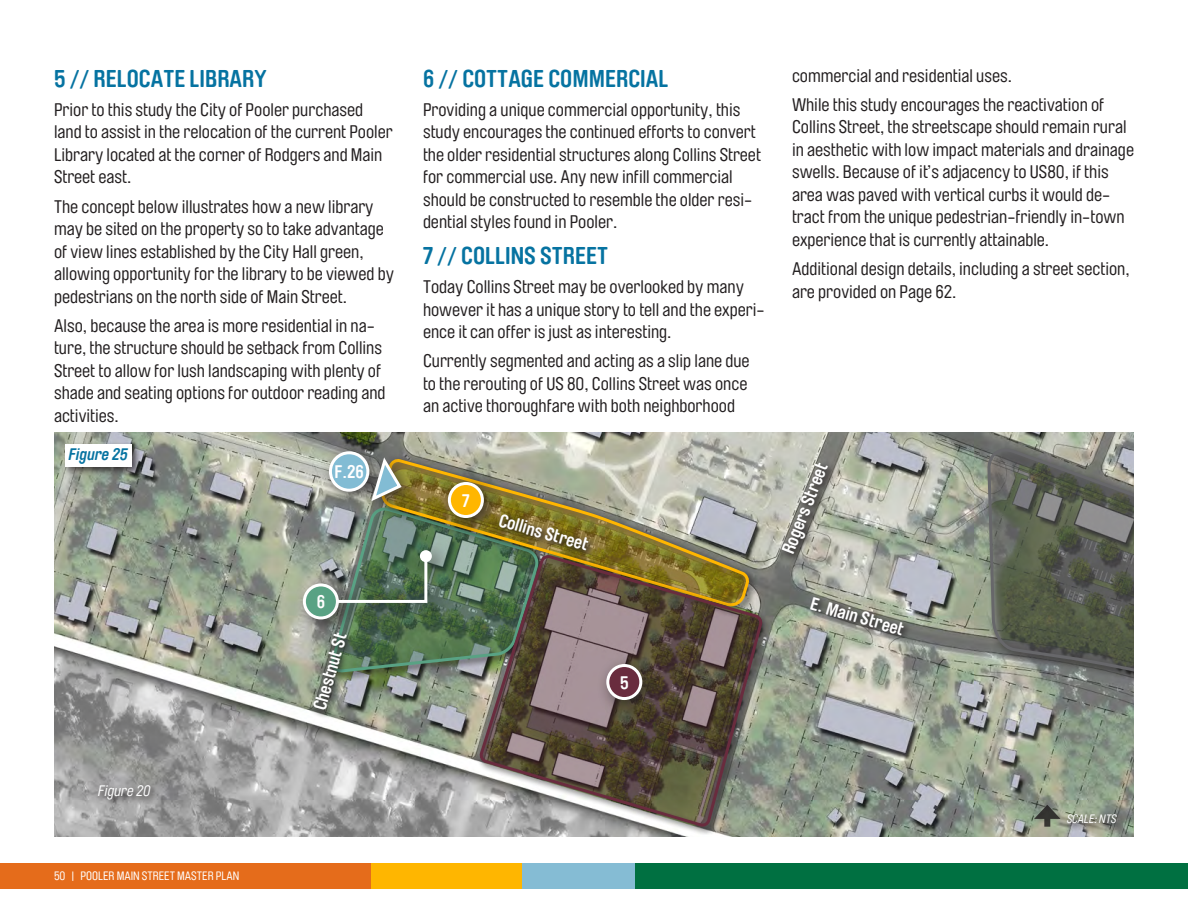
<style>
.page{position:relative;width:1188px;height:918px;background:#fff}
.page>*{position:absolute;margin:0;border:0;box-sizing:border-box;transform-origin:0 0}
.Subheader{font:700 24px "Brauer Neue";color:#0673a1}
.Subheader-2{font:18px/22.5px "Brauer Neue";color:#231f20}
.Body_Text_-_Black{font:700 18px "Brauer Neue";color:#fff}
.t1{font:italic 700 16.5px "Brauer Neue";color:#0673a1}
.t2{font:italic 15px "Brauer Neue";color:#fff}
.t3{font:12px "Brauer Neue";color:#fff}
.t4{font:italic 12px "Brauer Neue";color:#fff}
</style>
<div class="page">
<div style="left:0;top:863px;width:372px;height:26px;background:#e56c1b"></div>
<div style="left:372px;top:863px;width:150px;height:26px;background:#ffb600"></div>
<div style="left:522px;top:863px;width:113px;height:26px;background:#85bcd4"></div>
<div style="left:635px;top:863px;width:553px;height:26px;background:#007041"></div>
<img style="left:54px;top:433px;width:1080px;height:404px">
<div style="left:329px;top:504px;width:218px;height:178px;background:#231f20;opacity:.75"></div>
<div style="left:293px;top:573px;width:65px;height:66px;background:#231f20;opacity:.75"></div>
<div style="left:304px;top:585px;width:33px;height:33px;background:#59a284;border-radius:50%"></div>
<div style="left:303px;top:583px;width:36px;height:36px;border:3px solid #fff;border-radius:50%"></div>
<div style="left:378px;top:456px;width:380px;height:159px;background:#231f20;opacity:.75"></div>
<svg style="left:538px;top:460px;width:210px;height:93px"></svg>
<div style="left:319px;top:441px;width:70px;height:70px;background:#231f20;opacity:.75"></div>
<div style="left:329px;top:451px;width:40px;height:41px;border:3px solid #fff;border-radius:50%"></div>
<div style="left:363px;top:450px;width:57px;height:69px;background:#231f20;opacity:.75"></div>
<div style="left:477px;top:553px;width:294px;height:282px;background:#231f20;opacity:.75"></div>
<img style="left:479px;top:556px;width:284px;height:272px">
<div style="left:596px;top:654px;width:66px;height:65px;background:#231f20;opacity:.75"></div>
<div style="left:608px;top:666px;width:33px;height:33px;background:#692c3e;border-radius:50%"></div>
<div style="left:606px;top:664px;width:36px;height:36px;border:3px solid #fff;border-radius:50%"></div>
<div style="left:985px;top:446px;width:149px;height:241px;background:#231f20;opacity:.75"></div>
<svg style="left:986px;top:446px;width:148px;height:229px"></svg>
<svg style="left:95px;top:781px;width:64px;height:27px"></svg>
<svg style="left:808px;top:595px;width:104px;height:49px"></svg>
<svg style="left:538px;top:511px;width:59px;height:48px"></svg>
<svg style="left:311px;top:630px;width:45px;height:89px"></svg>
<svg style="left:779px;top:460px;width:57px;height:103px"></svg>
<img style="left:331px;top:454px;width:207px;height:221px">
<div style="left:420px;top:550px;width:12px;height:12px;background:#fff;border-radius:50%"></div>
<svg style="left:1064px;top:811px;width:61px;height:21px"></svg>
<div style="left:1044px;top:814px;width:6px;height:13px;background:#373432"></div>
<svg style="left:1034px;top:805px;width:27px;height:14px"></svg>
<div style="left:63px;top:442px;width:79px;height:34px;background:#231f20;opacity:.75"></div>
<div style="left:65px;top:444px;width:67px;height:22px;background:#fff"></div>
<p class="Subheader" style="left:54px;top:64px;width:214px">5 // RELOCATE LIBRARY</p>
<p class="Subheader-2" style="left:54px;top:99px;width:340px">Prior to this study the City of Pooler purchased land to assist in the relocation of the current Pooler Library located at the corner of Rodgers and Main Street east.</p>
<p class="Subheader-2" style="left:54px;top:195px;width:342px">The concept below illustrates how a new library may be sited on the property so to take advantage of view lines established by the City Hall green, allowing opportunity for the library to be viewed by pedestrians on the north side of Main Street.</p>
<p class="Subheader-2" style="left:54px;top:315px;width:333px">Also, because the area is more residential in na&shy;ture, the structure should be setback from Collins Street to allow for lush landscaping with plenty of shade and seating options for outdoor reading and activities.</p>
<p class="t1" style="left:69px;top:445px;width:61px">Figure 25</p>
<p class="Body_Text_-_Black" style="left:334px;top:462px;width:31px">F.26</p>
<p class="Body_Text_-_Black" style="left:317px;top:592px;width:10px">6</p>
<p class="Body_Text_-_Black" style="left:309px;top:707px;width:81px;rotate:-74deg">Chestnut St</p>
<p class="Subheader" style="left:423px;top:64px;width:247px">6 // COTTAGE COMMERCIAL</p>
<p class="Subheader-2" style="left:423px;top:99px;width:339px">Providing a unique commercial opportunity, this study encourages the continued efforts to convert the older residential structures along Collins Street for commercial use. Any new infill commercial should be constructed to resemble the older resi&shy;dential styles found in Pooler.</p>
<p class="Subheader" style="left:423px;top:242px;width:187px">7 // COLLINS STREET</p>
<p class="Subheader-2" style="left:423px;top:276px;width:343px">Today Collins Street may be overlooked by many however it has a unique story to tell and the experi&shy;ence it can offer is just as interesting.</p>
<p class="Subheader-2" style="left:423px;top:350px;width:328px">Currently segmented and acting as a slip lane due to the rerouting of US 80, Collins Street was once an active thoroughfare with both neighborhood</p>
<p class="Subheader-2" style="left:792px;top:64px;width:222px">commercial and residential uses.</p>
<p class="Subheader-2" style="left:792px;top:94px;width:344px">While this study encourages the reactivation of Collins Street, the streetscape should remain rural in aesthetic with low impact materials and drainage swells. Because of it’s adjacency to US80, if this area was paved with vertical curbs it would de&shy;tract from the unique pedestrian-friendly in-town experience that is currently attainable.</p>
<p class="Subheader-2" style="left:792px;top:258px;width:339px">Additional design details, including a street section, are provided on Page 62.</p>
<p class="Body_Text_-_Black" style="left:462px;top:490px;width:9px">7</p>
<p class="Body_Text_-_Black" style="left:502px;top:510px;width:94px;rotate:16deg">Collins Street</p>
<p class="Body_Text_-_Black" style="left:620px;top:672px;width:10px">5</p>
<p class="Body_Text_-_Black" style="left:778px;top:549px;width:98px;rotate:-69deg">Rogers Street</p>
<p class="Body_Text_-_Black" style="left:814px;top:593px;width:98px;rotate:16deg">E. Main Street</p>
<p class="t2" style="left:98px;top:782px;width:54px">Figure 20</p>
<p class="t3" style="left:54px;top:869px;width:187px">50 | POOLER MAIN STREET MASTER PLAN</p>
<p class="t4" style="left:1067px;top:812px;width:51px">SCALE: NTS</p>
</div>
